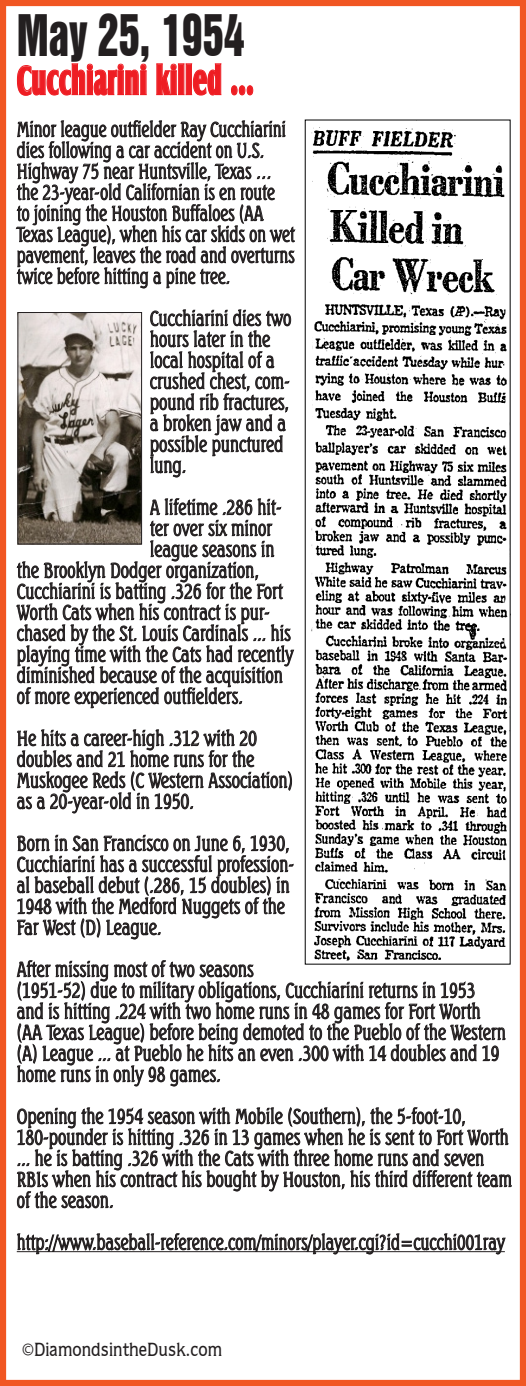
<style>
.page{position:relative;width:526px;height:1386px;background:#fff}
.page>*{position:absolute;margin:0;border:0;box-sizing:border-box;transform-origin:0 0}
.t1{font:52.5px "Swiss 921 BT Regular A";color:#231f20;scale:.8 1}
.t2{font:42.88px "Castle T Ultr";color:#ee1d23;scale:.57 1}
.t3{font:300 19.95px/21px "Seagull BT";letter-spacing:.01em;color:#231f20;scale:.81 1}
.t4{font:300 19.95px/21px "Seagull BT";letter-spacing:.01em;color:#231f20;scale:.78 1}
.t5{font:300 19.95px "Seagull BT";letter-spacing:.01em;color:#231f20;scale:.79 1}
.t6{font:500 19.25px "Quorum IT Cby BT";color:#231f20;scale:.91 1}
.s1{font-family:"Myriad Pro";font-weight:400}
</style>
<div class="page">
<div style="left:0;top:0;width:525px;height:1386px;border:7px solid #f15622"></div>
<svg style="left:17px;top:63px;width:130px;height:33px"></svg>
<svg style="left:156px;top:63px;width:65px;height:33px"></svg>
<svg style="left:231px;top:85px;width:22px;height:11px"></svg>
<svg style="left:16px;top:120px;width:279px;height:168px"></svg>
<svg style="left:150px;top:309px;width:140px;height:168px"></svg>
<svg style="left:17px;top:496px;width:276px;height:212px"></svg>
<svg style="left:17px;top:729px;width:274px;height:84px"></svg>
<svg style="left:17px;top:834px;width:276px;height:105px"></svg>
<svg style="left:17px;top:960px;width:488px;height:126px"></svg>
<svg style="left:17px;top:1106px;width:494px;height:102px"></svg>
<svg style="left:17px;top:1233px;width:488px;height:21px"></svg>
<img style="left:306px;top:127px;width:202px;height:836px">
<img style="left:19px;top:314px;width:121px;height:228px">
<div style="left:17px;top:312px;width:125px;height:232px;border:1px solid #231f20"></div>
<p class="t1" style="left:17px;top:1px;width:286px">May 25, 1954</p>
<p class="t2" style="left:17px;top:55px;width:417px">Cucchiarini killed ...</p>
<p class="t4" style="left:17px;top:118px;width:357px">Minor league outfielder Ray Cucchiarini dies following a car accident on U.S.<br>Highway 75 near Huntsville, Texas … the 23-year-old Californian is en route<br>to joining the Houston Buffaloes (AA Texas League), when his car skids on wet pavement, leaves the road and overturns twice before hitting a pine tree.</p>
<p class="t3" style="left:150px;top:307px;width:176px">Cucchiarini dies two hours later in the local hospital of a crushed chest, com&shy;pound rib fractures, a broken jaw and a possible punctured lung.</p>
<p class="t3" style="left:150px;top:496px;width:164px">A lifetime .286 hit-</p>
<p class="t3" style="left:150px;top:517px;width:152px">ter over six minor</p>
<p class="t3" style="left:150px;top:538px;width:155px">league seasons in</p>
<p class="t3" style="left:17px;top:559px;width:300px">the Brooklyn Dodger organization,</p>
<p class="t3" style="left:17px;top:580px;width:329px">Cucchiarini is batting .326 for the Fort</p>
<p class="t3" style="left:17px;top:601px;width:313px">Worth Cats when his contract is pur-</p>
<p class="t3" style="left:17px;top:622px;width:339px">chased by the St. Louis Cardinals ... his</p>
<p class="t3" style="left:17px;top:643px;width:342px">playing time with the Cats had recently</p>
<p class="t3" style="left:17px;top:664px;width:329px">diminished because of the acquisition</p>
<p class="t3" style="left:17px;top:685px;width:280px">of more experienced outfielders.</p>
<p class="t3" style="left:17px;top:727px;width:342px">He hits a career-high .312 with 20 doubles and 21 home runs for the<br>Muskogee Reds (C Western Association) as a 20-year-old in 1950.</p>
<p class="t3" style="left:17px;top:832px;width:343px">Born in San Francisco on June 6, 1930, Cucchiarini has a successful profession&shy;al baseball debut (.286, 15 doubles) in 1948 with the Medford Nuggets of the Far West (D) League.</p>
<p class="t3" style="left:17px;top:958px;width:604px">After missing most of two seasons<br>(1951-52) due to military obligations, Cucchiarini returns in 1953 and is hitting .224 with two home runs in 48 games for Fort Worth (AA Texas League) before being demoted to the Pueblo of the Western (A) League ... at Pueblo he hits an even .300 with 14 doubles and 19 home runs in only 98 games.</p>
<p class="t3" style="left:17px;top:1105px;width:612px">Opening the 1954 season with Mobile (Southern), the 5-foot-10, 180-pounder is hitting .326 in 13 games when he is sent to Fort Worth ... he is batting .326 with the Cats with three home runs and seven RBIs when his contract his bought by Houston, his third different team of the season.</p>
<p class="t5" style="left:17px;top:1230px;width:618px">http://www.baseball-reference.com/minors/player.cgi?id=cucchi001ray</p>
<p class="t6" style="left:22px;top:1338px;width:221px"><span class="s1">©</span>DiamondsintheDusk.com</p>
</div>
